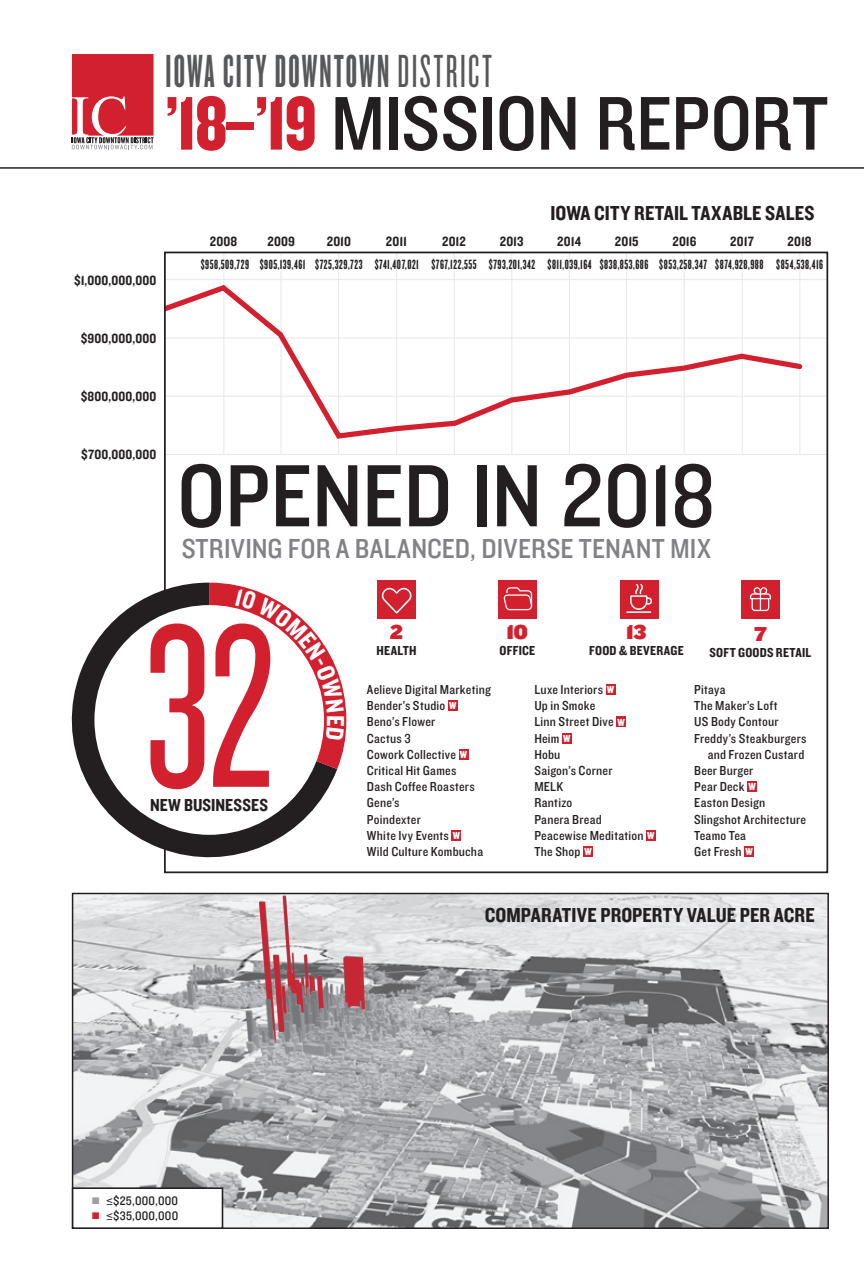
<style>
.page{position:relative;width:864px;height:1283px;background:#fff}
.page>*{position:absolute;margin:0;border:0;box-sizing:border-box;transform-origin:0 0}
.t1{font:241.5px "Knockout 27 Junior Bantamwt";color:#d2202f}
.t2{font:91.65px "Knockout 30 Junior Welterwt";color:#231f20}
.t3{font:78.9px "Knockout 30 Junior Welterwt";letter-spacing:-.01em;color:#231f20}
.t4{font:48.3px "Knockout 66 Full Flyweight";letter-spacing:.05em;color:#57585a}
.t5{font:28.5px "Knockout 30 Junior Welterwt";letter-spacing:.01em;color:#808285}
.t6{font:21px "Knockout 50 Welterweight";letter-spacing:.01em;color:#231f20}
.t7{font:21px "Knockout 92 Ultmt Cruiserwt";color:#d2202f}
.t8{font:18px "Knockout 50 Welterweight";letter-spacing:.005em;color:#231f20}
.t9{font:13.95px "Knockout 67 Full Bantamwt";letter-spacing:.04em;color:#231f20}
.t10{font:13.95px "Knockout 50 Welterweight";letter-spacing:.01em;color:#231f20}
.t11{font:13.5px/16.2px "Knockout 30 Junior Welterwt";letter-spacing:.015em;color:#231f20}
.t12{font:13.5px "Knockout 50 Welterweight";letter-spacing:.015em;color:#231f20}
.t13{font:12.75px "Knockout 30 Junior Welterwt";letter-spacing:.02em;color:#231f20}
.s1{font-family:"Knockout 26 Junior Flywght"}
.s2{font-family:"Knockout 69 Full Liteweight";color:#d2202f}
.s3{font-family:"Knockout 70 Full Welterwt";font-size:10.5px;color:#fff}
.s4{color:#9e9fa3}
.s5{font-family:"Source Sans Pro"}
.s6{color:#d2202f}
</style>
<div class="page">
<hr style="left:0;top:167px;width:864px;height:2px;background:#231f20">
<svg style="left:72px;top:54px;width:82px;height:95px;background:#d14652"></svg>
<hr style="left:164px;top:454px;width:662px;height:1px;background:#e6e7e9">
<hr style="left:164px;top:396px;width:662px;height:1px;background:#e6e7e9">
<hr style="left:164px;top:338px;width:662px;height:1px;background:#e6e7e9">
<hr style="left:224px;top:253px;width:1px;height:202px;background:#e6e7e9">
<hr style="left:281px;top:253px;width:1px;height:202px;background:#e6e7e9">
<hr style="left:338px;top:253px;width:1px;height:202px;background:#e6e7e9">
<hr style="left:396px;top:253px;width:1px;height:202px;background:#e6e7e9">
<hr style="left:454px;top:253px;width:1px;height:202px;background:#e6e7e9">
<hr style="left:512px;top:253px;width:1px;height:202px;background:#e6e7e9">
<hr style="left:800px;top:253px;width:1px;height:202px;background:#e6e7e9">
<hr style="left:569px;top:253px;width:1px;height:202px;background:#e6e7e9">
<hr style="left:626px;top:253px;width:1px;height:202px;background:#e6e7e9">
<hr style="left:684px;top:253px;width:1px;height:202px;background:#e6e7e9">
<hr style="left:742px;top:253px;width:1px;height:202px;background:#e6e7e9">
<svg style="left:167px;top:282px;width:639px;height:159px"></svg>
<hr style="left:164px;top:279px;width:662px;height:1px;background:#e6e7e9">
<img style="left:75px;top:895px;width:751px;height:330px">
<div style="left:72px;top:892px;width:757px;height:336px;border:2px solid #231f20"></div>
<div style="left:72px;top:1187px;width:151px;height:41px;background:#fff;border:2px solid #231f20"></div>
<img style="left:259px;top:896px;width:105px;height:146px">
<div style="left:448px;top:700px;width:10px;height:11px;background:#d2202f"></div>
<div style="left:459px;top:749px;width:9px;height:10px;background:#d2202f"></div>
<div style="left:452px;top:830px;width:9px;height:10px;background:#d2202f"></div>
<div style="left:606px;top:684px;width:10px;height:10px;background:#d2202f"></div>
<div style="left:616px;top:717px;width:10px;height:10px;background:#d2202f"></div>
<div style="left:562px;top:733px;width:10px;height:10px;background:#d2202f"></div>
<div style="left:646px;top:830px;width:10px;height:10px;background:#d2202f"></div>
<div style="left:583px;top:846px;width:10px;height:10px;background:#d2202f"></div>
<div style="left:747px;top:781px;width:10px;height:11px;background:#d2202f"></div>
<div style="left:744px;top:846px;width:10px;height:10px;background:#d2202f"></div>
<div style="left:499px;top:580px;width:38px;height:39px;background:#d2202f"></div>
<div style="left:377px;top:580px;width:39px;height:39px;background:#d2202f"></div>
<div style="left:620px;top:580px;width:38px;height:39px;background:#d2202f"></div>
<div style="left:741px;top:580px;width:39px;height:39px;background:#d2202f"></div>
<svg style="left:503px;top:587px;width:29px;height:23px"></svg>
<svg style="left:381px;top:587px;width:31px;height:26px"></svg>
<svg style="left:750px;top:587px;width:21px;height:24px"></svg>
<svg style="left:626px;top:584px;width:26px;height:29px"></svg>
<svg style="left:71px;top:582px;width:266px;height:292px"></svg>
<div style="left:94px;top:605px;width:230px;height:229px;background:#fff;border-radius:50%"></div>
<svg style="left:209px;top:582px;width:137px;height:187px"></svg>
<h3 class="t4" style="left:166px;top:43px;width:328px">IOWA CITY DOWNTOWN <span class="s1">DISTRICT</span></h3>
<h3 class="t3" style="left:166px;top:70px;width:664px"><span class="s2">’18–’19</span> MISSION REPORT</h3>
<p class="t10" style="left:74px;top:271px;width:84px">$1,000,000,000</p>
<p class="t10" style="left:81px;top:329px;width:77px">$900,000,000</p>
<p class="t10" style="left:81px;top:387px;width:77px">$800,000,000</p>
<p class="t10" style="left:81px;top:445px;width:77px">$700,000,000</p>
<h3 class="t6" style="left:550px;top:199px;width:266px">IOWA CITY RETAIL TAXABLE SALES</h3>
<p class="t9" style="left:260px;top:256px;width:565px">$905,139,461 $725,329,723 $741,407,021 $767,122,555 $793,201,342 $811,039,164 $838,853,686 $853,258,347 $874,928,988 $854,538,416</p>
<p class="t10" style="left:210px;top:233px;width:29px">2008</p>
<p class="t10" style="left:267px;top:233px;width:29px">2009</p>
<p class="t10" style="left:327px;top:233px;width:26px">2010</p>
<p class="t10" style="left:386px;top:233px;width:23px">2011</p>
<p class="t10" style="left:442px;top:233px;width:25px">2012</p>
<p class="t10" style="left:500px;top:233px;width:25px">2013</p>
<p class="t10" style="left:557px;top:233px;width:25px">2014</p>
<p class="t10" style="left:615px;top:233px;width:25px">2015</p>
<p class="t10" style="left:672px;top:233px;width:26px">2016</p>
<p class="t10" style="left:730px;top:233px;width:25px">2017</p>
<p class="t10" style="left:788px;top:233px;width:26px">2018</p>
<p class="t9" style="left:201px;top:256px;width:50px">$958,509,729</p>
<h2 class="t2" style="left:177px;top:434px;width:46px">opened</h2>
<h2 class="t2" style="left:471px;top:434px;width:246px">in 2018</h2>
<h3 class="t5" style="left:182px;top:529px;width:204px">Striving for a Balanced</h3>
<h3 class="t5" style="left:470px;top:529px;width:63px">, Diverse</h3>
<h3 class="t5" style="left:579px;top:529px;width:29px">Tenant</h3>
<h3 class="t5" style="left:670px;top:529px;width:42px">Mix</h3>
<h1 class="t1" style="left:144px;top:566px;width:131px">32</h1>
<h3 class="t8" style="left:150px;top:792px;width:120px">NEW BUSINESSES</h3>
<h3 class="t7" style="left:390px;top:617px;width:14px">2</h3>
<p class="t12" style="left:377px;top:642px;width:42px">HEALTH</p>
<h3 class="t7" style="left:507px;top:617px;width:22px">10</h3>
<p class="t12" style="left:500px;top:642px;width:37px">OFFICE</p>
<h3 class="t7" style="left:627px;top:617px;width:21px">13</h3>
<p class="t12" style="left:589px;top:642px;width:96px">FOOD &amp; BEVERAGE</p>
<h3 class="t7" style="left:754px;top:619px;width:14px">7</h3>
<p class="t12" style="left:710px;top:644px;width:103px">SOFT GOODS RETAIL</p>
<p class="t11" style="left:367px;top:680px;width:125px">Aelieve Digital Marketing<br>Bender’s Studio <span class="s3">W<br></span>Beno’s Flower<br>Cactus 3<br>Cowork Collective <span class="s3">W<br></span>Critical Hit Games<br>Dash Coffee Roasters<br>Gene’s<br>Poindexter<br>White Ivy Events <span class="s3">W<br></span>Wild Culture Kombucha</p>
<p class="t11" style="left:534px;top:680px;width:122px">Luxe Interiors <span class="s3">W<br></span>Up in Smoke<br>Linn Street Dive <span class="s3">W<br></span>Heim <span class="s3">W<br></span>Hobu<br>Saigon’s Corner<br>MELK<br>Rantizo<br>Panera Bread<br>Peacewise Meditation <span class="s3">W<br></span>The Shop <span class="s3">W</span></p>
<p class="t11" style="left:694px;top:680px;width:33px">Pitaya</p>
<p class="t11" style="left:694px;top:697px;width:85px">The Maker’s Loft</p>
<p class="t11" style="left:694px;top:713px;width:86px">US Body Contour</p>
<p class="t11" style="left:694px;top:729px;width:114px">Freddy’s Steakburgers</p>
<p class="t11" style="left:708px;top:745px;width:98px">and Frozen Custard</p>
<p class="t11" style="left:694px;top:761px;width:61px">Beer Burger</p>
<p class="t11" style="left:694px;top:778px;width:63px">Pear Deck <span class="s3">W</span></p>
<p class="t11" style="left:694px;top:794px;width:73px">Easton Design</p>
<p class="t11" style="left:694px;top:810px;width:113px">Slingshot Architecture</p>
<p class="t11" style="left:694px;top:826px;width:53px">Teamo Tea</p>
<p class="t11" style="left:694px;top:842px;width:60px">Get Fresh <span class="s3">W</span></p>
<h3 class="t6" style="left:485px;top:901px;width:331px">COMPARATIVE PROPERTY VALUE PER ACRE</h3>
<p class="t13" style="left:92px;top:1192px;width:87px"><span class="s4">■</span> <span class="s5">≤</span>$25,000,000</p>
<p class="t13" style="left:92px;top:1207px;width:88px"><span class="s6">■</span> <span class="s5">≤</span>$35,000,000</p>
</div>
